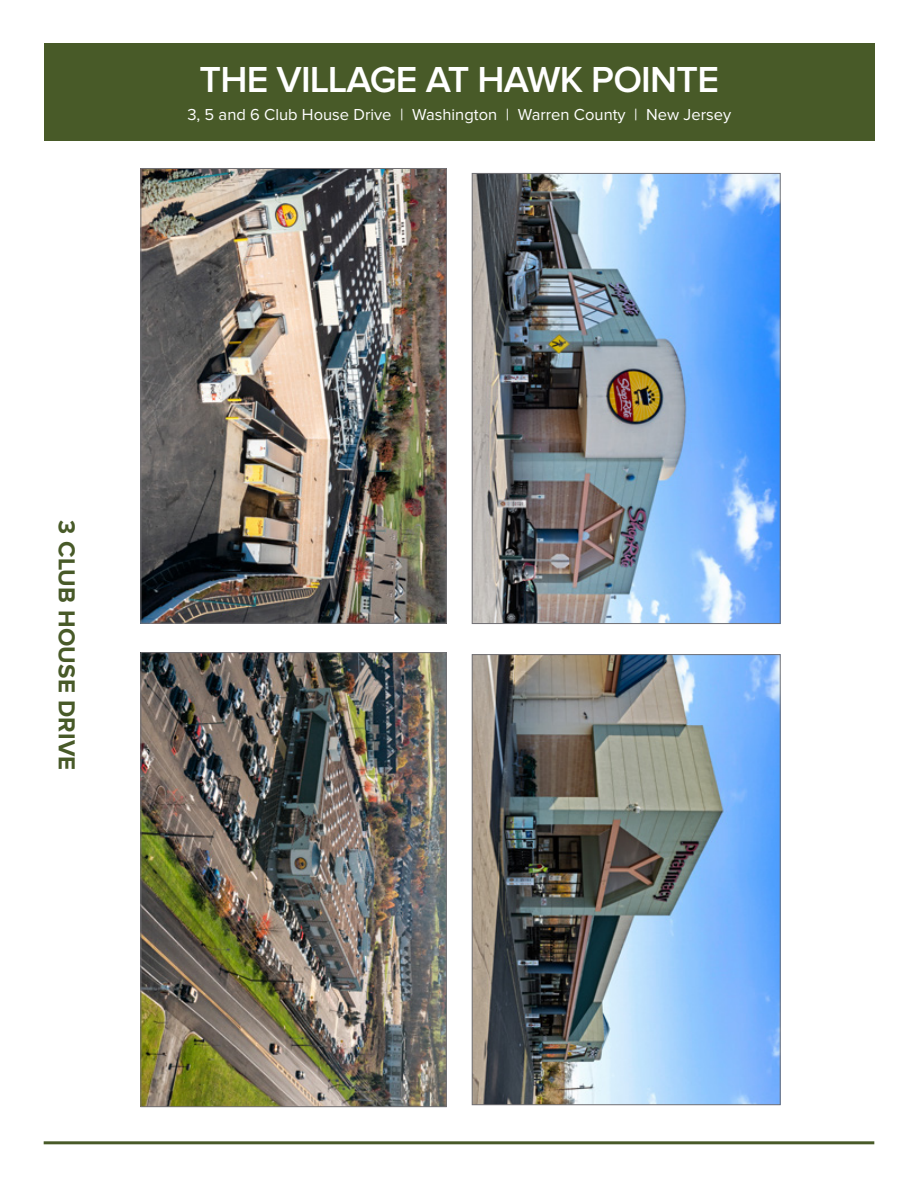
<style>
.page{position:relative;width:918px;height:1188px;background:#fff}
.page>*{position:absolute;margin:0;border:0;box-sizing:border-box;transform-origin:0 0}
.t1{font:600 37.5px "Proxima Nova";letter-spacing:-.02em;color:#fff}
.t2{font:700 24px "Proxima Nova";letter-spacing:.01em;color:#485a28}
.t3{font:16.5px "Proxima Nova";color:#fff}
</style>
<div class="page">
<div style="left:44px;top:44px;width:830px;height:97px;background:#485a28"></div>
<hr style="left:44px;top:1141px;width:830px;height:3px;background:#485a28">
<img style="left:474px;top:656px;width:305px;height:447px">
<div style="left:472px;top:654px;width:309px;height:451px;border:1px solid #717074"></div>
<img style="left:142px;top:654px;width:303px;height:451px">
<div style="left:140px;top:652px;width:307px;height:455px;border:1px solid #717074"></div>
<img style="left:474px;top:175px;width:305px;height:447px">
<div style="left:472px;top:173px;width:309px;height:451px;border:1px solid #717074"></div>
<img style="left:142px;top:170px;width:303px;height:452px">
<div style="left:140px;top:168px;width:307px;height:456px;border:1px solid #717074"></div>
<h1 class="t1" style="left:200px;top:63px;width:521px">THE VILLAGE AT HAWK POINTE</h1>
<p class="t3" style="left:187px;top:107px;width:545px">3, 5 and 6 Club House Drive | Washington | Warren County | New Jersey</p>
<p class="t2" style="left:78px;top:520px;width:252px;rotate:90deg">3 CLUB HOUSE DRIVE</p>
</div>
